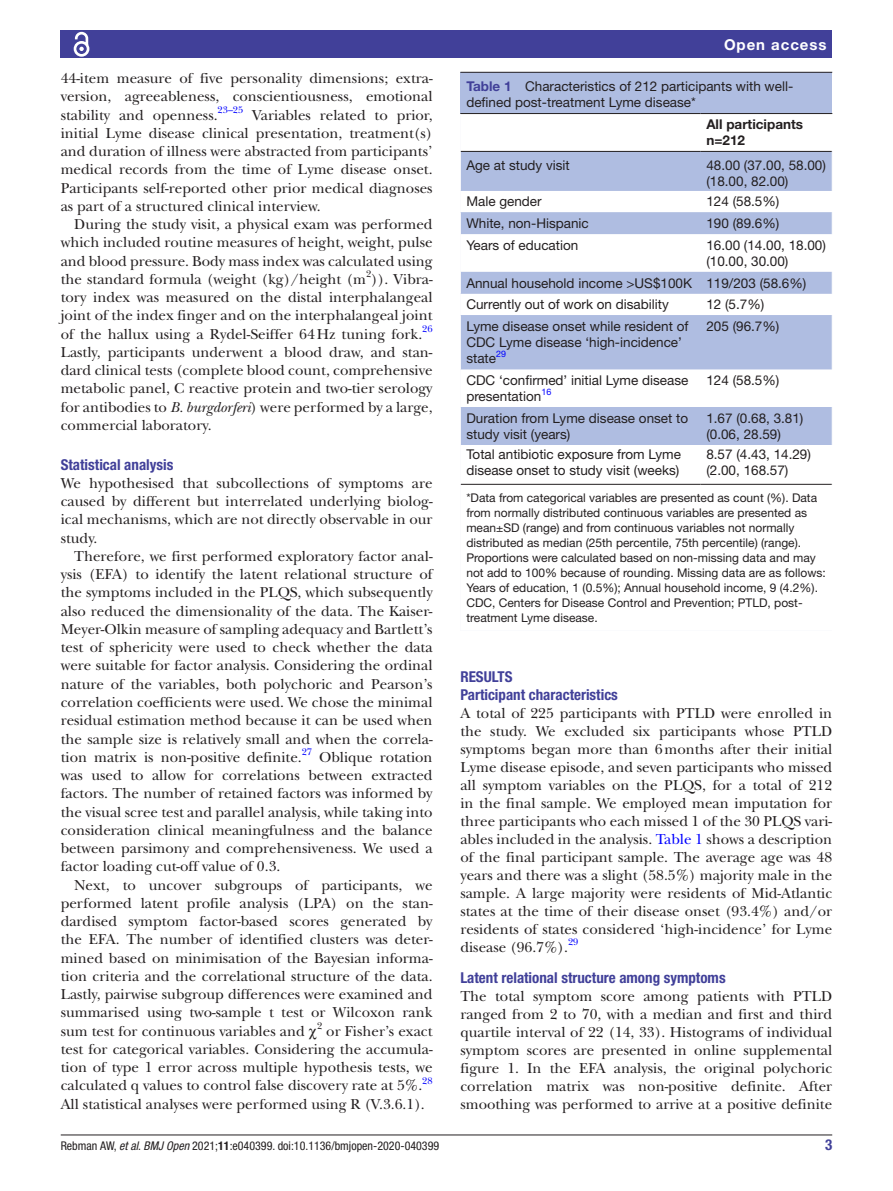
<style>
.page{position:relative;width:893px;height:1191px;background:#fff}
.page>*{position:absolute;margin:0;border:0;box-sizing:border-box;transform-origin:0 0}
.t1{font:15px/18.3px "New Baskerville";color:#231f20;text-align:justify}
.t2{font:700 condensed 15px/18px "Helvetica Neue LT Std";color:#414099}
.t3{font:700 15px "Helvetica Neue LT Std";letter-spacing:.065em;color:#fff}
.t4{font:13.5px/16.2px "Helvetica Neue LT Std";color:#231f20}
.t5{font:700 13.5px/16.2px "Helvetica Neue LT Std";color:#231f20}
.t6{font:12px/15px "Helvetica Neue LT Std";color:#231f20}
.t7{font:condensed 12px "Helvetica Neue LT Std";color:#231f20}
.t8{font:9.9px "New Baskerville";color:#00f}
.t9{font:9.9px "New Baskerville";color:#231f20}
.t10{font:9px "Helvetica Neue LT Std";color:#00f}
.s1{font-style:italic}
.s2{font-weight:700;color:#414099}
.s3{color:#00f}
.s4{font-weight:700}
</style>
<div class="page">
<hr style="left:61px;top:1134px;width:771px;height:1px;background:#231f20">
<div style="left:61px;top:31px;width:771px;height:27px;background:#414099"></div>
<svg style="left:73px;top:31px;width:17px;height:26px"></svg>
<div style="left:460px;top:73px;width:372px;height:558px;background:#afbde1"></div>
<hr style="left:460px;top:72px;width:372px;height:1px;background:#231f20">
<div style="left:461px;top:114px;width:371px;height:517px;background:#fff"></div>
<svg style="left:461px;top:152px;width:371px;height:293px"></svg>
<hr style="left:460px;top:113px;width:240px;height:1px;background:#231f20">
<hr style="left:460px;top:151px;width:240px;height:1px;background:#231f20">
<hr style="left:700px;top:113px;width:132px;height:1px;background:#231f20">
<hr style="left:700px;top:151px;width:132px;height:1px;background:#231f20">
<hr style="left:700px;top:484px;width:132px;height:1px;background:#231f20">
<hr style="left:460px;top:484px;width:240px;height:1px;background:#231f20">
<hr style="left:460px;top:114px;width:1px;height:37px;background:#fff">
<hr style="left:460px;top:151px;width:1px;height:40px;background:#fff">
<svg style="left:460px;top:191px;width:1px;height:43px"></svg>
<hr style="left:460px;top:234px;width:1px;height:38px;background:#fff">
<svg style="left:460px;top:272px;width:1px;height:43px"></svg>
<hr style="left:460px;top:315px;width:1px;height:54px;background:#fff">
<hr style="left:460px;top:369px;width:1px;height:38px;background:#fff">
<hr style="left:460px;top:407px;width:1px;height:38px;background:#fff">
<hr style="left:460px;top:445px;width:1px;height:39px;background:#fff">
<hr style="left:460px;top:484px;width:1px;height:147px;background:#fff">
<hr style="left:466px;top:591px;width:366px;height:1px;background:#fff">
<hr style="left:466px;top:621px;width:366px;height:1px;background:#fff">
<p class="t1" style="left:61px;top:69px;width:373px">44-item measure of five personality dimensions; extra&shy;version, agreeableness, conscientiousness, emotional stability and openness.</p>
<p class="t8" style="left:218px;top:104px;width:27px">23–25</p>
<p class="t1" style="left:61px;top:106px;width:373px;text-indent:191px">Variables related to prior, initial Lyme disease clinical presentation, treatment(s) and duration of illness were abstracted from participants’ medical records from the time of Lyme disease onset.<br>Participants self-reported other prior medical diagnoses as part of a structured clinical interview.</p>
<p class="t1" style="left:61px;top:215px;width:373px;text-indent:13px">During the study visit, a physical exam was performed which included routine measures of height, weight, pulse and blood pressure. Body mass index was calculated using the standard formula (weight (kg)/height (m )). Vibra-</p>
<p class="t9" style="left:366px;top:268px;width:7px">2</p>
<p class="t1" style="left:61px;top:288px;width:373px">tory index was measured on the distal interphalangeal joint of the index finger and on the interphalangeal joint of the hallux using a Rydel-Seiffer 64Hz tuning fork.</p>
<p class="t8" style="left:422px;top:323px;width:12px">26</p>
<p class="t1" style="left:61px;top:343px;width:373px">Lastly, participants underwent a blood draw, and stan&shy;dard clinical tests (complete blood count, comprehensive metabolic panel, C reactive protein and two-tier serology for antibodies to <span class="s1">B. burgdorferi</span>) were performed by a large, commercial laboratory.</p>
<p class="t2" style="left:61px;top:455px;width:114px">Statistical analysis</p>
<p class="t1" style="left:61px;top:474px;width:373px">We hypothesised that subcollections of symptoms are caused by different but interrelated underlying biolog&shy;ical mechanisms, which are not directly observable in our study.</p>
<p class="t1" style="left:61px;top:547px;width:373px;text-indent:14px">Therefore, we first performed exploratory factor anal&shy;ysis (EFA) to identify the latent relational structure of the symptoms included in the PLQS, which subsequently also reduced the dimensionality of the data. The Kaiser-Meyer-Olkin measure of sampling adequacy and Bartlett’s test of sphericity were used to check whether the data were suitable for factor analysis. Considering the ordinal nature of the variables, both polychoric and Pearson’s correlation coefficients were used. We chose the minimal residual estimation method because it can be used when the sample size is relatively small and when the correla&shy;tion matrix is non-positive definite.<sup>27</sup></p>
<p class="t1" style="left:61px;top:748px;width:373px;text-indent:258px">Oblique rotation was used to allow for correlations between extracted factors. The number of retained factors was informed by the visual scree test and parallel analysis, while taking into consideration clinical meaningfulness and the balance between parsimony and comprehensiveness. We used a factor loading cut-off value of 0.3.</p>
<p class="t1" style="left:61px;top:875px;width:373px;text-indent:13px">Next, to uncover subgroups of participants, we performed latent profile analysis (LPA) on the stan&shy;dardised symptom factor-based scores generated by the EFA. The number of identified clusters was deter&shy;mined based on minimisation of the Bayesian informa&shy;tion criteria and the correlational structure of the data.<br>Lastly, pairwise subgroup differences were examined and summarised using two-sample t test or Wilcoxon rank sum test for continuous variables and</p>
<p class="t9" style="left:317px;top:1020px;width:7px">2</p>
<p class="t1" style="left:61px;top:1021px;width:373px;text-indent:266px">or Fisher’s exact test for categorical variables. Considering the accumula&shy;tion of type 1 error across multiple hypothesis tests, we calculated q values to control false discovery rate at 5%.</p>
<p class="t8" style="left:422px;top:1074px;width:12px">28</p>
<p class="t1" style="left:61px;top:1094px;width:366px">All statistical analyses were performed using R (V.3.6.1).</p>
<p class="t3" style="left:724px;top:35px;width:104px">Open access</p>
<p class="t4" style="left:466px;top:77px;width:328px"><span class="s2">Table 1</span> Characteristics of 212 participants with well&shy;defined post-treatment Lyme disease*</p>
<p class="t5" style="left:706px;top:116px;width:98px">All participants n=212</p>
<p class="t4" style="left:466px;top:157px;width:105px">Age at study visit</p>
<p class="t4" style="left:706px;top:157px;width:121px">48.00 (37.00, 58.00) (18.00, 82.00)</p>
<p class="t4" style="left:466px;top:193px;width:77px">Male gender</p>
<p class="t4" style="left:706px;top:193px;width:75px">124 (58.5%)</p>
<p class="t4" style="left:466px;top:215px;width:124px">White, non-Hispanic</p>
<p class="t4" style="left:706px;top:215px;width:75px">190 (89.6%)</p>
<p class="t4" style="left:466px;top:237px;width:114px">Years of education</p>
<p class="t4" style="left:706px;top:237px;width:121px">16.00 (14.00, 18.00) (10.00, 30.00)</p>
<p class="t4" style="left:466px;top:272px;width:342px;line-height:21.6px">Annual household income &gt;US$100K 119/203 (58.6%)<br>Currently out of work on disability</p>
<p class="t4" style="left:706px;top:296px;width:60px">12 (5.7%)</p>
<p class="t4" style="left:466px;top:318px;width:224px">Lyme disease onset while resident of<br>CDC Lyme disease ‘high-incidence’ state</p>
<p class="t10" style="left:496px;top:348px;width:11px">29</p>
<p class="t4" style="left:466px;top:372px;width:224px">CDC ‘confirmed’ initial Lyme disease presentation</p>
<p class="t10" style="left:541px;top:386px;width:11px">16</p>
<p class="t4" style="left:706px;top:318px;width:75px">205 (96.7%)</p>
<p class="t4" style="left:706px;top:372px;width:75px">124 (58.5%)</p>
<p class="t4" style="left:466px;top:410px;width:223px">Duration from Lyme disease onset to study visit (years)</p>
<p class="t4" style="left:706px;top:410px;width:99px">1.67 (0.68, 3.81) (0.06, 28.59)</p>
<p class="t4" style="left:466px;top:446px;width:216px">Total antibiotic exposure from Lyme disease onset to study visit (weeks)</p>
<p class="t4" style="left:706px;top:446px;width:106px">8.57 (4.43, 14.29) (2.00, 168.57)</p>
<p class="t6" style="left:466px;top:490px;width:361px">*Data from categorical variables are presented as count (%). Data from normally distributed continuous variables are presented as mean±SD (range) and from continuous variables not normally distributed as median (25th percentile, 75th percentile) (range).<br>Proportions were calculated based on non-missing data and may not add to 100% because of rounding. Missing data are as follows:<br>Years of education, 1 (0.5%); Annual household income, 9 (4.2%).<br>CDC, Centers for Disease Control and Prevention; PTLD, post&shy;treatment Lyme disease.</p>
<p class="t2" style="left:460px;top:667px;width:159px">RESULTS<br>Participant characteristics</p>
<p class="t1" style="left:460px;top:704px;width:373px">A total of 225 participants with PTLD were enrolled in the study. We excluded six participants whose PTLD symptoms began more than 6months after their initial Lyme disease episode, and seven participants who missed all symptom variables on the PLQS, for a total of 212 in the final sample. We employed mean imputation for three participants who each missed 1 of the 30 PLQS vari&shy;ables included in the analysis. <span class="s3">Table 1</span> shows a description of the final participant sample. The average age was 48 years and there was a slight (58.5%) majority male in the sample. A large majority were residents of Mid-Atlantic states at the time of their disease onset (93.4%) and/or residents of states considered ‘high-incidence’ for Lyme disease (96.7%).<sup>29</sup></p>
<p class="t2" style="left:460px;top:968px;width:267px">Latent relational structure among symptoms</p>
<p class="t1" style="left:460px;top:987px;width:373px">The total symptom score among patients with PTLD ranged from 2 to 70, with a median and first and third quartile interval of 22 (14, 33). Histograms of individual symptom scores are presented in online supplemental figure 1. In the EFA analysis, the original polychoric correlation matrix was non-positive definite. After smoothing was performed to arrive at a positive definite</p>
<p class="t7" style="left:61px;top:1138px;width:380px">Rebman AW, <span class="s1">et al</span>. <span class="s1">BMJ Open</span> 2021;<span class="s4">11</span>:e040399. doi:10.1136/bmjopen-2020-040399</p>
<p class="t2" style="left:825px;top:1135px;width:9px">3</p>
</div>
